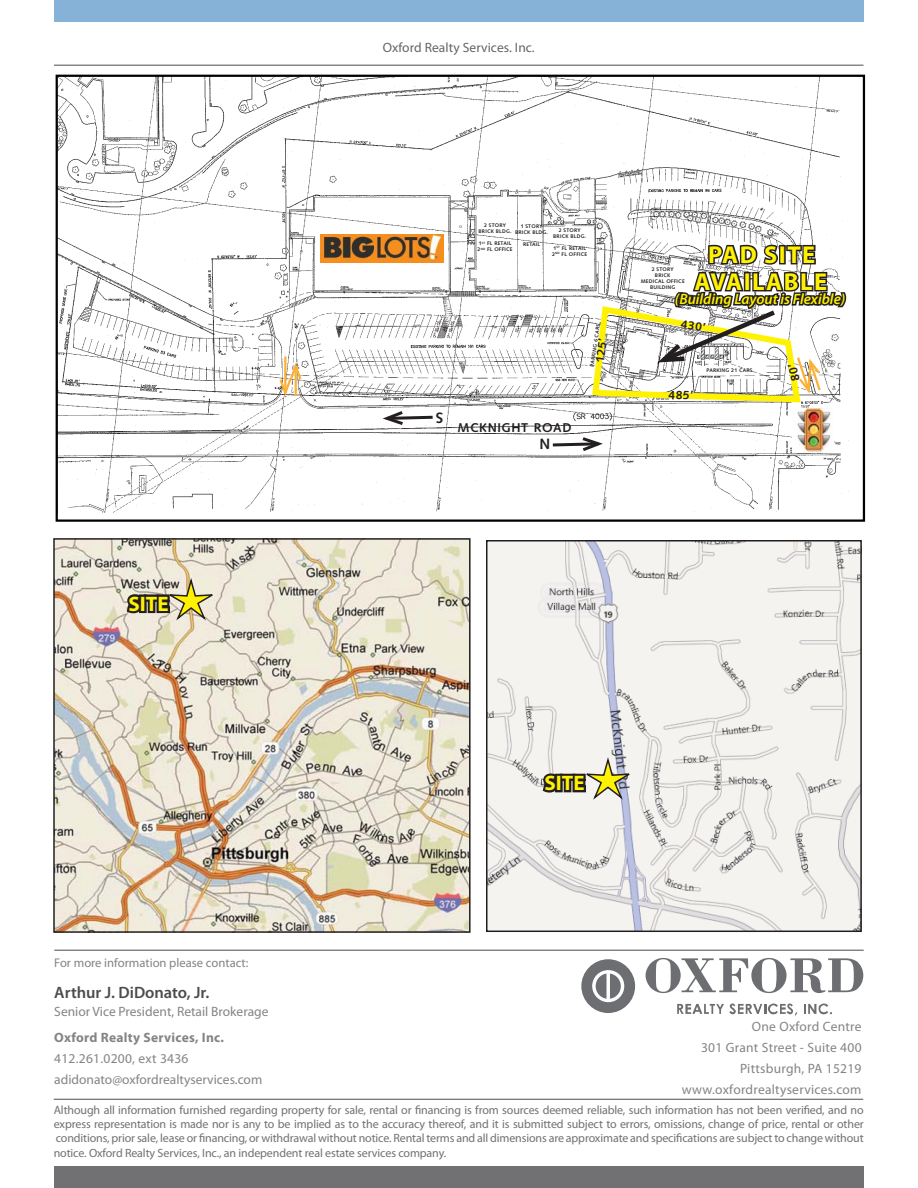
<style>
.page{position:relative;width:918px;height:1188px;background:#fff}
.page>*{position:absolute;margin:0;border:0;box-sizing:border-box;transform-origin:0 0}
.t1{font:700 24.45px/27px "Myriad Pro";letter-spacing:.06em;color:#fff200;text-align:center}
.t2{font:700 21px "Myriad Pro";color:#fff200}
.t3{font:600 16.5px "Myriad Pro";color:#4c4c4e}
.t4{font:italic 600 15px "Myriad Pro";color:#fff200}
.t5{font:700 15px "Syntax";color:#231f20}
.t6{font:13.5px/21px "Myriad Pro";letter-spacing:.01em;color:#848387}
.t7{font:13.5px "Myriad Pro";letter-spacing:.005em;color:#636466}
.t8{font:700 13.5px "Myriad Pro";letter-spacing:.02em;color:#848387}
.t9{font:12.75px "Syntax Bold SC850";letter-spacing:.045em;color:#231f20}
.t10{font:12.6px "Myriad Pro";color:#848387}
.t11{font:12px/14.4px "Myriad Pro";letter-spacing:-.01em;color:#717073;text-align:justify}
.t12{font:700 12px "Syntax";color:#231f20}
.t13{font:700 5.25px/6px "Syntax";letter-spacing:.04em;color:#231f20;text-align:center}
</style>
<div class="page">
<div style="left:54px;top:1166px;width:810px;height:22px;background:#717073"></div>
<div style="left:54px;top:0;width:810px;height:22px;background:#87b2d8"></div>
<hr style="left:54px;top:950px;width:810px;height:1px;background:#4c4c4e">
<hr style="left:54px;top:65px;width:809px;height:1px;background:#4c4c4e">
<hr style="left:54px;top:1099px;width:809px;height:1px;background:#4c4c4e">
<svg style="left:581px;top:959px;width:54px;height:54px"></svg>
<svg style="left:646px;top:958px;width:217px;height:35px"></svg>
<svg style="left:677px;top:1003px;width:120px;height:13px"></svg>
<svg style="left:804px;top:1004px;width:28px;height:10px"></svg>
<img style="left:59px;top:78px;width:790px;height:435px">
<div style="left:56px;top:75px;width:809px;height:447px;border:2px solid #000"></div>
<svg style="left:378px;top:409px;width:58px;height:18px"></svg>
<svg style="left:550px;top:435px;width:57px;height:19px"></svg>
<img style="left:792px;top:408px;width:42px;height:45px">
<img style="left:489px;top:543px;width:370px;height:386px">
<div style="left:486px;top:540px;width:376px;height:392px;border:2px solid #231f20"></div>
<svg style="left:539px;top:758px;width:96px;height:44px"></svg>
<hr style="left:284px;top:356px;width:2px;height:37px;background:#fcb034">
<svg style="left:278px;top:359px;width:25px;height:41px"></svg>
<img style="left:321px;top:234px;width:123px;height:29px">
<img style="left:56px;top:541px;width:412px;height:389px">
<div style="left:53px;top:538px;width:418px;height:395px;border:2px solid #231f20"></div>
<svg style="left:123px;top:579px;width:95px;height:44px;background:#b3ac90"></svg>
<svg style="left:587px;top:225px;width:261px;height:181px"></svg>
<h2 class="t2" style="left:129px;top:596px;width:42px">SITE</h2>
<p class="t7" style="left:383px;top:42px;width:153px">Oxford Realty Services. Inc.</p>
<p class="t13" style="left:479px;top:223px;width:35px">2 STORY<br>BRICK BLDG.</p>
<p class="t13" style="left:478px;top:241px;width:37px;text-align:left">1<sup>ST</sup> FL RETAIL<br>2<sup>ND</sup> FL OFFICE</p>
<p class="t13" style="left:515px;top:224px;width:35px">1 STORY<br>BRICK BLDG.</p>
<p class="t13" style="left:523px;top:242px;width:18px">RETAIL</p>
<p class="t13" style="left:553px;top:228px;width:35px">2 STORY<br>BRICK BLDG.</p>
<p class="t13" style="left:552px;top:246px;width:37px;text-align:left">1<sup>ST</sup> FL RETAIL<br>2<sup>ND</sup> FL OFFICE</p>
<p class="t5" style="left:436px;top:412px;width:9px">S</p>
<p class="t9" style="left:458px;top:423px;width:116px">MCKNIGHT ROAD</p>
<p class="t5" style="left:539px;top:438px;width:12px">N</p>
<p class="t13" style="left:590px;top:366px;width:44px;rotate:-82deg">PARKING 6 CARS</p>
<p class="t12" style="left:595px;top:362px;width:26px;rotate:-83deg">125’</p>
<h1 class="t1" style="left:694px;top:243px;width:134px">PAD SITE<br>AVAILABLE</h1>
<p class="t4" style="left:675px;top:293px;width:172px">(Building Layout is Flexible)</p>
<p class="t13" style="left:641px;top:267px;width:45px">2 STORY<br>BRICK<br>MEDICAL OFFICE<br>BUILDING</p>
<p class="t12" style="left:682px;top:319px;width:26px;rotate:9deg">430’</p>
<p class="t12" style="left:669px;top:390px;width:26px;rotate:1deg">485’</p>
<p class="t13" style="left:706px;top:368px;width:48px">PARKING 21 CARS</p>
<h2 class="t2" style="left:545px;top:775px;width:42px">SITE</h2>
<p class="t10" style="left:54px;top:958px;width:196px">For more information please contact:</p>
<h3 class="t3" style="left:54px;top:983px;width:157px">Arthur J. DiDonato, Jr.</h3>
<p class="t6" style="left:54px;top:1002px;width:216px">Senior Vice President, Retail Brokerage</p>
<p class="t8" style="left:54px;top:1033px;width:171px">Oxford Realty Services, Inc.</p>
<p class="t6" style="left:54px;top:1049px;width:210px">412.261.0200, ext 3436 adidonato@oxfordrealtyservices.com</p>
<p class="t6" style="left:682px;top:1017px;width:181px;text-align:right">One Oxford Centre<br>301 Grant Street - Suite 400<br>Pittsburgh, PA 15219 www.oxfordrealtyservices.com</p>
<p class="t11" style="left:54px;top:1103px;width:812px">Although all information furnished regarding property for sale, rental or financing is from sources deemed reliable, such information has not been verified, and no express representation is made nor is any to be implied as to the accuracy thereof, and it is submitted subject to errors, omissions, change of price, rental or other conditions, prior sale, lease or financing, or withdrawal without notice. Rental terms and all dimensions are approximate and specifications are subject to change without notice. Oxford Realty Services, Inc., an independent real estate services company.</p>
</div>
